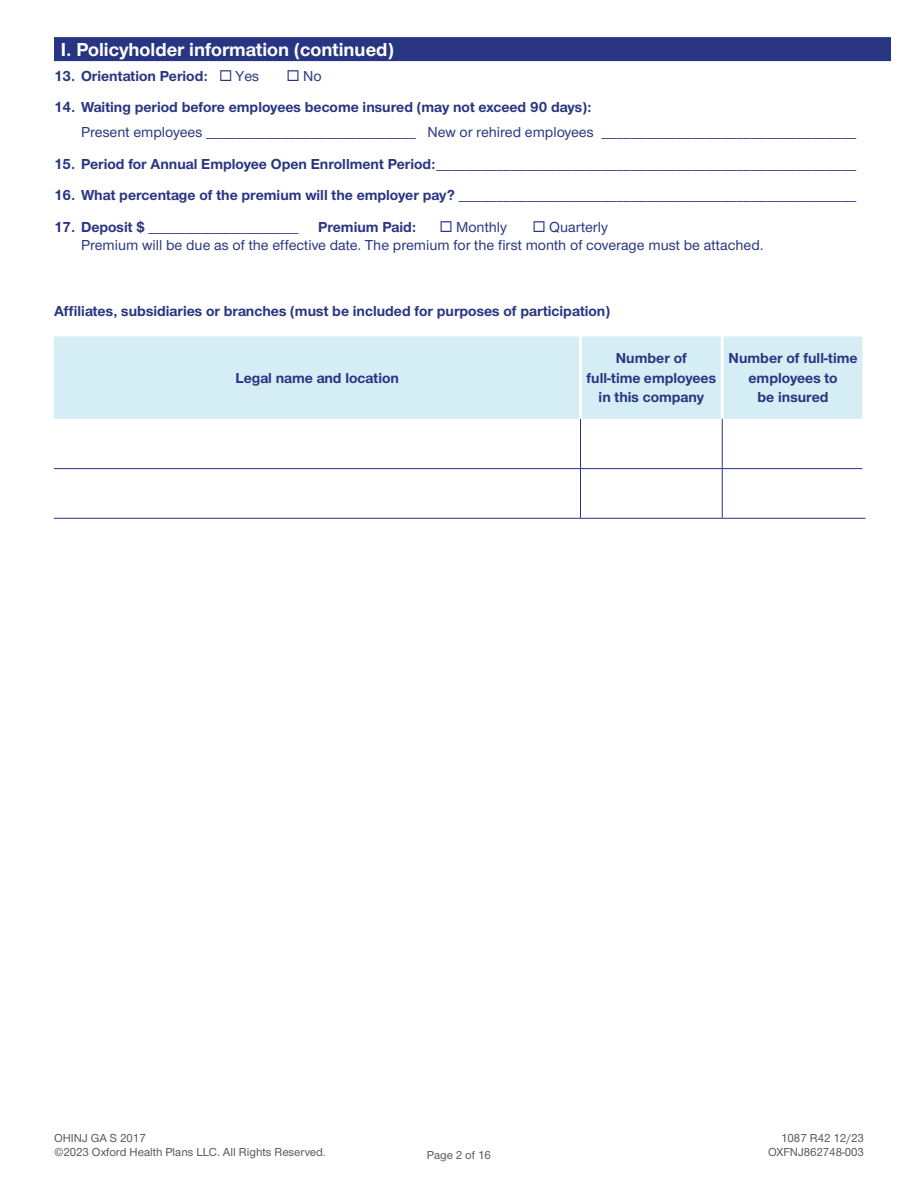
<style>
.page{position:relative;width:918px;height:1188px;background:#fff}
.page>*{position:absolute;margin:0;border:0;box-sizing:border-box;transform-origin:0 0}
.t1{font:700 19.5px "UHC Sans";color:#fff}
.t2{font:500 15px/18px "UHC Sans";color:#283582}
.t3{font:700 15px/19.5px "UHC Sans";color:#283582;text-align:center}
.t4{font:500 12px/14.4px "UHC Sans";color:#57585a;text-align:right}
.s1{font-weight:500}
.s2{font-weight:700}
</style>
<div class="page">
<div style="left:54px;top:37px;width:837px;height:24px;background:#283582"></div>
<div style="left:54px;top:337px;width:808px;height:82px;background:#d5eef5"></div>
<hr style="left:579px;top:337px;width:3px;height:82px;background:#fff">
<hr style="left:721px;top:337px;width:3px;height:82px;background:#fff">
<svg style="left:862px;top:337px;width:1px;height:82px"></svg>
<hr style="left:54px;top:468px;width:526px;height:1px;background:#283582">
<hr style="left:580px;top:468px;width:142px;height:1px;background:#283582">
<hr style="left:722px;top:468px;width:140px;height:1px;background:#283582">
<hr style="left:54px;top:518px;width:526px;height:1px;background:#283582">
<hr style="left:580px;top:518px;width:142px;height:1px;background:#283582">
<hr style="left:722px;top:518px;width:144px;height:1px;background:#283582">
<hr style="left:580px;top:419px;width:1px;height:49px;background:#283582">
<hr style="left:722px;top:419px;width:1px;height:49px;background:#283582">
<hr style="left:580px;top:469px;width:1px;height:49px;background:#283582">
<hr style="left:722px;top:469px;width:1px;height:49px;background:#283582">
<h1 class="t1" style="left:61px;top:36px;width:335px">I. Policyholder information (continued)</h1>
<p class="t3" style="left:54px;top:66px;width:207px">13. Orientation Period: ◻ <span class="s1">Yes</span></p>
<p class="t2" style="left:286px;top:66px;width:37px">◻ No</p>
<p class="t3" style="left:54px;top:97px;width:539px">14. Waiting period before employees become insured (may not exceed 90 days):</p>
<p class="t2" style="left:81px;top:122px;width:777px">Present employees ____________________________ New or rehired employees __________________________________</p>
<p class="t2" style="left:54px;top:154px;width:804px"><span class="s2">15. Period for Annual Employee Open Enrollment Period:</span>________________________________________________________</p>
<p class="t2" style="left:54px;top:185px;width:804px"><span class="s2">16. What percentage of the premium will the employer pay?</span> _____________________________________________________</p>
<p class="t2" style="left:54px;top:217px;width:246px"><span class="s2">17. Deposit $</span> ____________________</p>
<p class="t3" style="left:318px;top:216px;width:100px">Premium Paid:</p>
<p class="t2" style="left:440px;top:217px;width:69px">◻ Monthly</p>
<p class="t2" style="left:81px;top:217px;width:684px;text-indent:451px">◻ Quarterly<br>Premium will be due as of the effective date. The premium for the first month of coverage must be attached.</p>
<p class="t3" style="left:54px;top:300px;width:558px">Affiliates, subsidiaries or branches (must be included for purposes of participation)</p>
<p class="t3" style="left:235px;top:367px;width:165px">Legal name and location</p>
<p class="t3" style="left:586px;top:348px;width:131px">Number of<br>full-time employees in this company</p>
<p class="t3" style="left:729px;top:348px;width:130px">Number of full-time employees to<br>be insured</p>
<p class="t4" style="left:54px;top:1130px;width:273px;text-align:left">OHINJ GA S 2017<br>©2023 Oxford Health Plans LLC. All Rights Reserved.</p>
<p class="t4" style="left:427px;top:1147px;width:66px">Page 2 of 16</p>
<p class="t4" style="left:768px;top:1130px;width:97px">1087 R42 12/23<br>OXFNJ862748-003</p>
</div>
